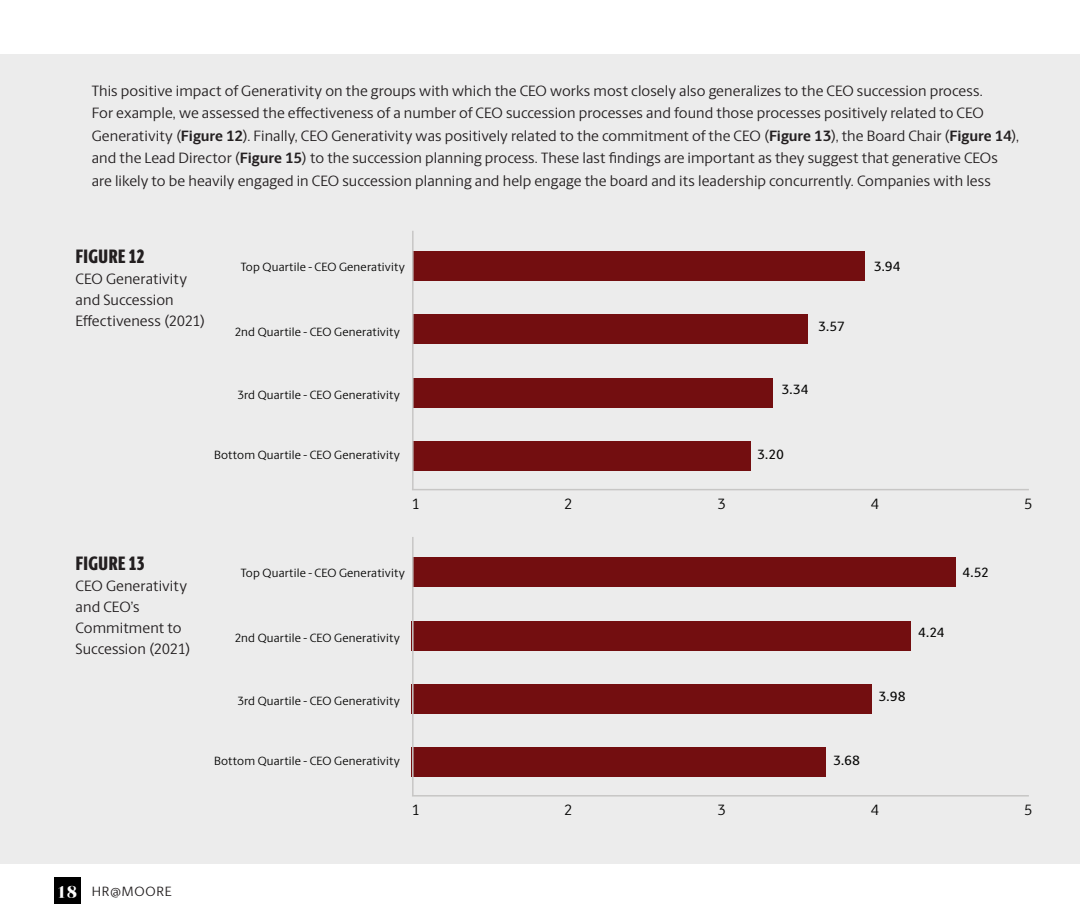
<style>
.page{position:relative;width:1080px;height:918px;background:#fff}
.page>*{position:absolute;margin:0;border:0;box-sizing:border-box;transform-origin:0 0}
.t1{font:800 19.5px "Berlingske Sans X Cn";letter-spacing:.025em;color:#231f20}
.t2{font:15px/21px "Berlingske Sans";letter-spacing:.005em;color:#231f20}
.t3{font:15px "Berlingske Sans";color:#050504}
.t4{font:500 13.5px "Berlingske Sans";letter-spacing:-.015em;color:#050504}
.t5{font:13.5px "Berlingske Sans";letter-spacing:.06em;color:#231f20}
.t6{font:12px "Berlingske Sans";letter-spacing:.015em;color:#050504}
.s1{font-weight:700}
.s2{font-family:"Karlie Extras";font-size:15px;color:#fff}
</style>
<div class="page">
<div style="left:54px;top:878px;width:27px;height:26px;background:#000"></div>
<div style="left:0;top:54px;width:1080px;height:810px;background:#ececec"></div>
<hr style="left:412px;top:489px;width:617px;height:1px;background:#c7c6c5">
<div style="left:413px;top:251px;width:452px;height:30px;background:#730e10"></div>
<div style="left:413px;top:315px;width:395px;height:29px;background:#730e10"></div>
<div style="left:413px;top:378px;width:360px;height:30px;background:#730e10"></div>
<div style="left:413px;top:441px;width:338px;height:30px;background:#730e10"></div>
<hr style="left:412px;top:231px;width:2px;height:259px;background:#c7c6c5">
<hr style="left:412px;top:795px;width:617px;height:2px;background:#c7c6c5">
<div style="left:412px;top:557px;width:543px;height:30px;background:#730e10"></div>
<div style="left:412px;top:621px;width:499px;height:30px;background:#730e10"></div>
<div style="left:412px;top:684px;width:460px;height:30px;background:#730e10"></div>
<div style="left:412px;top:747px;width:414px;height:30px;background:#730e10"></div>
<hr style="left:412px;top:537px;width:2px;height:259px;background:#c7c6c5">
<p class="t2" style="left:92px;top:79px;width:929px;line-height:22.5px">This positive impact of Generativity on the groups with which the CEO works most closely also generalizes to the CEO succession process.<br>For example, we assessed the effectiveness of a number of CEO succession processes and found those processes positively related to CEO Generativity (<span class="s1">Figure 12</span>). Finally, CEO Generativity was positively related to the commitment of the CEO (<span class="s1">Figure 13</span>), the Board Chair (<span class="s1">Figure 14</span>), and the Lead Director (<span class="s1">Figure 15</span>) to the succession planning process. These last findings are important as they suggest that generative CEOs are likely to be heavily engaged in CEO succession planning and help engage the board and its leadership concurrently. Companies with less</p>
<p class="t1" style="left:76px;top:242px;width:70px">FIGURE 12</p>
<p class="t2" style="left:76px;top:268px;width:131px">CEO Generativity and Succession<br>Effectiveness (2021)</p>
<p class="t6" style="left:241px;top:258px;width:166px">Top Quartile - CEO Generativity</p>
<p class="t4" style="left:874px;top:255px;width:29px">3.94</p>
<p class="t6" style="left:235px;top:323px;width:167px">2nd Quartile - CEO Generativity</p>
<p class="t6" style="left:238px;top:387px;width:164px">3rd Quartile - CEO Generativity</p>
<p class="t4" style="left:818px;top:316px;width:28px">3.57</p>
<p class="t4" style="left:781px;top:379px;width:29px">3.34</p>
<p class="t1" style="left:76px;top:549px;width:71px">FIGURE 13</p>
<p class="t2" style="left:76px;top:575px;width:116px">CEO Generativity and CEO’s<br>Commitment to<br>Succession (2021)</p>
<p class="t6" style="left:214px;top:447px;width:188px">Bottom Quartile - CEO Generativity</p>
<p class="t4" style="left:757px;top:444px;width:28px">3.20</p>
<p class="t3" style="left:412px;top:493px;width:10px">1</p>
<p class="t3" style="left:564px;top:493px;width:10px">2</p>
<p class="t3" style="left:718px;top:493px;width:10px">3</p>
<p class="t3" style="left:871px;top:493px;width:10px">4</p>
<p class="t3" style="left:1024px;top:493px;width:10px">5</p>
<p class="t6" style="left:241px;top:564px;width:166px">Top Quartile - CEO Generativity</p>
<p class="t4" style="left:962px;top:561px;width:28px">4.52</p>
<p class="t6" style="left:235px;top:630px;width:167px">2nd Quartile - CEO Generativity</p>
<p class="t6" style="left:238px;top:693px;width:164px">3rd Quartile - CEO Generativity</p>
<p class="t4" style="left:918px;top:622px;width:28px">4.24</p>
<p class="t4" style="left:879px;top:685px;width:29px">3.98</p>
<p class="t6" style="left:214px;top:753px;width:188px">Bottom Quartile - CEO Generativity</p>
<p class="t4" style="left:833px;top:750px;width:29px">3.68</p>
<p class="t3" style="left:412px;top:799px;width:10px">1</p>
<p class="t3" style="left:564px;top:799px;width:10px">2</p>
<p class="t3" style="left:718px;top:799px;width:10px">3</p>
<p class="t3" style="left:871px;top:799px;width:10px">4</p>
<p class="t3" style="left:1024px;top:799px;width:10px">5</p>
<p class="t5" style="left:58px;top:882px;width:115px"><span class="s2">18</span> HR@MOORE</p>
</div>
